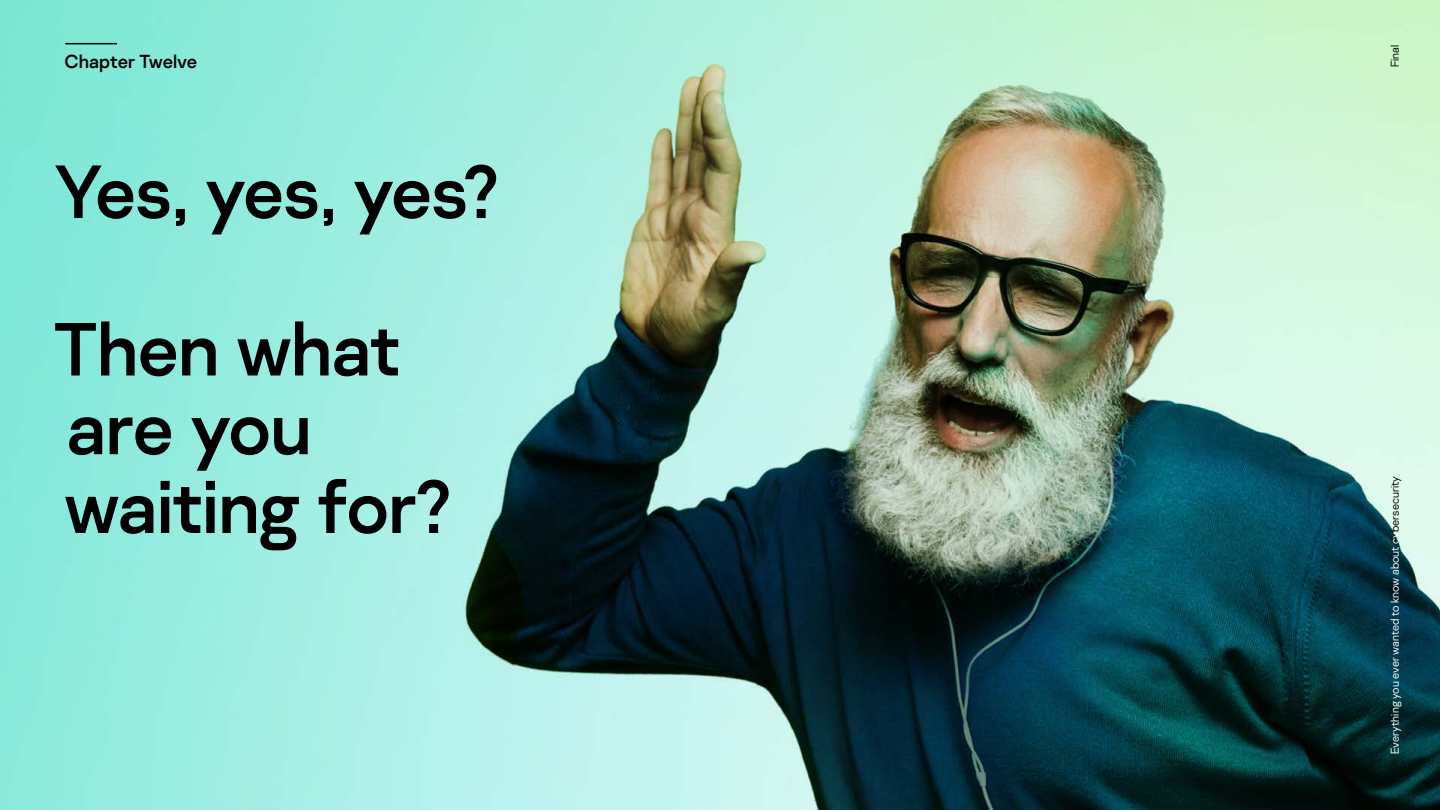
<style>
.page{position:relative;width:1440px;height:810px;background:#fff}
.page>*{position:absolute;margin:0;border:0;box-sizing:border-box;transform-origin:0 0}
.t1{font:75px/157.5px "Kaspersky Sans";letter-spacing:-.015em;color:#000}
.t2{font:18.75px "Kaspersky Sans";color:#000}
.t3{font:300 11.25px "Kaspersky Sans";color:#fff}
.t4{font:300 11.25px "Kaspersky Sans";letter-spacing:.005em;color:#000}
.s1{color:#000}
</style>
<div class="page">
<img style="left:0;top:0;width:1440px;height:810px">
<hr style="left:65px;top:43px;width:52px;height:1px;background:#000">
<h2 class="t2" style="left:65px;top:50px;width:134px">Chapter Twelve</h2>
<p class="t4" style="left:1388px;top:67px;width:24px;rotate:-90deg">Final</p>
<h1 class="t1" style="left:52px;top:113px;width:447px">Yes, yes, yes?<br>Then what</h1>
<h1 class="t1" style="left:64px;top:389px;width:388px;line-height:78.8px">are you waiting for?</h1>
<p class="t3" style="left:1388px;top:754px;width:279px;rotate:-90deg">Everything you ever wanted to know about cy<span class="s1">bersecurity</span></p>
</div>
